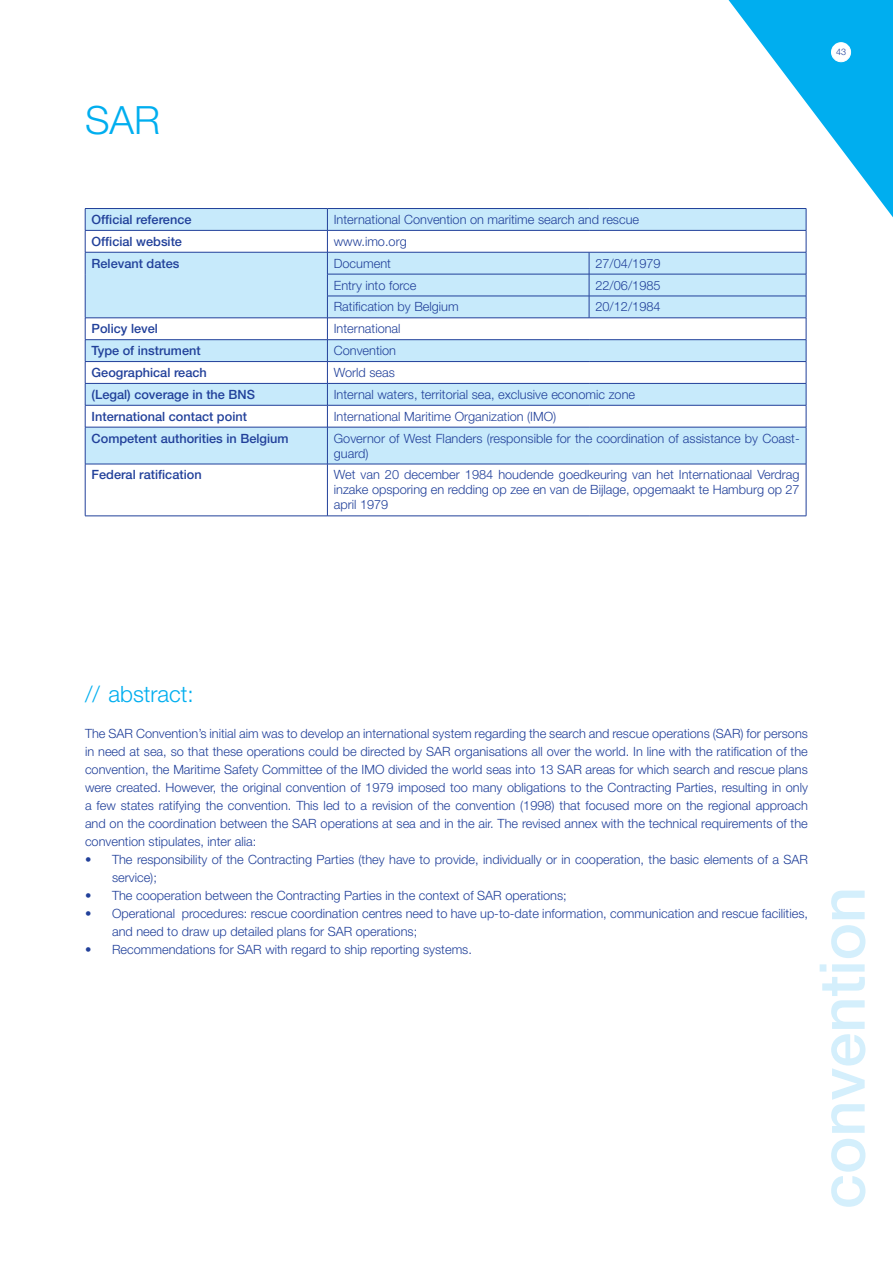
<style>
.page{position:relative;width:893px;height:1263px;background:#fff}
.page>*{position:absolute;margin:0;border:0;box-sizing:border-box;transform-origin:0 0}
.t1{font:500 63px "Helvetica Neue LT Pro";color:#d4effc}
.t2{font:300 39px "Helvetica Neue LT Pro";color:#00aeef}
.t3{font:300 22.5px "Helvetica Neue LT Pro";color:#00aeef}
.body_tabel{font:300 12.75px/18px "Helvetica Neue LT Pro";color:#21409a}
.t4{font:500 12.75px "Helvetica Neue LT Pro";color:#21409a}
.t5{font:300 9px "Helvetica Neue LT Pro";color:#21409a}
</style>
<div class="page">
<svg style="left:86px;top:209px;width:720px;height:255px;fill:#c7eafb"></svg>
<hr style="left:806px;top:427px;width:1px;height:37px;background:#21409a">
<hr style="left:806px;top:464px;width:1px;height:52px;background:#21409a">
<hr style="left:85px;top:208px;width:242px;height:1px;background:#21409a">
<hr style="left:327px;top:208px;width:262px;height:1px;background:#21409a">
<hr style="left:589px;top:208px;width:217px;height:1px;background:#21409a">
<hr style="left:85px;top:230px;width:242px;height:1px;background:#21409a">
<hr style="left:327px;top:230px;width:262px;height:1px;background:#21409a">
<hr style="left:589px;top:230px;width:217px;height:1px;background:#21409a">
<hr style="left:85px;top:252px;width:242px;height:1px;background:#21409a">
<hr style="left:327px;top:252px;width:262px;height:1px;background:#21409a">
<hr style="left:589px;top:252px;width:217px;height:1px;background:#21409a">
<svg style="left:589px;top:252px;width:1px;height:66px"></svg>
<hr style="left:327px;top:274px;width:262px;height:1px;background:#21409a">
<hr style="left:589px;top:274px;width:217px;height:1px;background:#21409a">
<hr style="left:327px;top:296px;width:262px;height:1px;background:#21409a">
<hr style="left:589px;top:296px;width:217px;height:1px;background:#21409a">
<hr style="left:85px;top:318px;width:242px;height:1px;background:#21409a">
<hr style="left:327px;top:318px;width:262px;height:1px;background:#21409a">
<hr style="left:589px;top:318px;width:217px;height:1px;background:#21409a">
<hr style="left:85px;top:339px;width:242px;height:1px;background:#21409a">
<hr style="left:327px;top:339px;width:262px;height:1px;background:#21409a">
<hr style="left:589px;top:339px;width:217px;height:1px;background:#21409a">
<hr style="left:85px;top:361px;width:242px;height:1px;background:#21409a">
<hr style="left:327px;top:361px;width:262px;height:1px;background:#21409a">
<hr style="left:589px;top:361px;width:217px;height:1px;background:#21409a">
<hr style="left:85px;top:383px;width:242px;height:1px;background:#21409a">
<hr style="left:327px;top:383px;width:262px;height:1px;background:#21409a">
<hr style="left:589px;top:383px;width:217px;height:1px;background:#21409a">
<svg style="left:85px;top:209px;width:1px;height:218px"></svg>
<hr style="left:85px;top:405px;width:242px;height:1px;background:#21409a">
<hr style="left:327px;top:405px;width:262px;height:1px;background:#21409a">
<hr style="left:589px;top:405px;width:217px;height:1px;background:#21409a">
<svg style="left:327px;top:209px;width:1px;height:218px"></svg>
<hr style="left:85px;top:427px;width:1px;height:37px;background:#21409a">
<hr style="left:85px;top:427px;width:242px;height:1px;background:#21409a">
<hr style="left:327px;top:427px;width:262px;height:1px;background:#21409a">
<hr style="left:589px;top:427px;width:217px;height:1px;background:#21409a">
<hr style="left:327px;top:427px;width:1px;height:37px;background:#21409a">
<hr style="left:85px;top:464px;width:1px;height:52px;background:#21409a">
<hr style="left:85px;top:464px;width:242px;height:1px;background:#21409a">
<hr style="left:327px;top:464px;width:262px;height:1px;background:#21409a">
<hr style="left:589px;top:464px;width:217px;height:1px;background:#21409a">
<hr style="left:327px;top:464px;width:1px;height:52px;background:#21409a">
<hr style="left:85px;top:516px;width:242px;height:1px;background:#21409a">
<hr style="left:327px;top:516px;width:262px;height:1px;background:#21409a">
<hr style="left:589px;top:516px;width:217px;height:1px;background:#21409a">
<svg style="left:728px;top:0;width:165px;height:427px"></svg>
<div style="left:831px;top:43px;width:19px;height:19px;background:#fff;border-radius:50%"></div>
<div style="left:831px;top:43px;width:20px;height:19px;border:1px solid #fff;border-radius:50%"></div>
<p class="t2" style="left:85px;top:96px;width:77px">SAR</p>
<p class="t4" style="left:92px;top:212px;width:101px">Official reference</p>
<p class="body_tabel" style="left:334px;top:210px;width:307px">International Convention on maritime search and rescue</p>
<p class="t4" style="left:92px;top:234px;width:92px">Official website</p>
<p class="body_tabel" style="left:334px;top:232px;width:74px">www.imo.org</p>
<p class="t4" style="left:92px;top:256px;width:89px">Relevant dates</p>
<p class="body_tabel" style="left:334px;top:254px;width:59px">Document</p>
<p class="body_tabel" style="left:595px;top:254px;width:67px">27/04/1979</p>
<p class="body_tabel" style="left:334px;top:276px;width:84px">Entry into force</p>
<p class="body_tabel" style="left:595px;top:276px;width:67px">22/06/1985</p>
<p class="body_tabel" style="left:334px;top:298px;width:126px">Ratification by Belgium</p>
<p class="body_tabel" style="left:595px;top:298px;width:67px">20/12/1984</p>
<p class="t4" style="left:92px;top:321px;width:68px">Policy level</p>
<p class="body_tabel" style="left:334px;top:319px;width:68px">International</p>
<p class="t4" style="left:92px;top:343px;width:111px">Type of instrument</p>
<p class="body_tabel" style="left:334px;top:341px;width:64px">Convention</p>
<p class="t4" style="left:92px;top:365px;width:117px">Geographical reach</p>
<p class="body_tabel" style="left:334px;top:363px;width:63px">World seas</p>
<p class="t4" style="left:92px;top:387px;width:165px">(Legal) coverage in the BNS</p>
<p class="body_tabel" style="left:334px;top:385px;width:303px">Internal waters, territorial sea, exclusive economic zone</p>
<p class="t4" style="left:92px;top:409px;width:157px">International contact point</p>
<p class="body_tabel" style="left:334px;top:407px;width:224px">International Maritime Organization (IMO)</p>
<p class="t4" style="left:92px;top:430px;width:198px">Competent authorities in Belgium</p>
<p class="body_tabel" style="left:334px;top:430px;width:467px;line-height:15px">Governor of West Flanders (responsible for the coordination of assistance by Coast&shy;guard)</p>
<p class="t4" style="left:92px;top:467px;width:112px">Federal ratification</p>
<p class="body_tabel" style="left:334px;top:467px;width:467px;line-height:15px;text-align:justify">Wet van 20 december 1984 houdende goedkeuring van het Internationaal Verdrag inzake opsporing en redding op zee en van de Bijlage, opgemaakt te Hamburg op 27 april 1979</p>
<p class="t5" style="left:836px;top:46px;width:12px">43</p>
<p class="t3" style="left:85px;top:680px;width:110px">// abstract:</p>
<p class="body_tabel" style="left:85px;top:724px;width:724px;text-align:justify">The SAR Convention’s initial aim was to develop an international system regarding the search and rescue operations (SAR) for persons in need at sea, so that these operations could be directed by SAR organisations all over the world. In line with the ratification of the convention, the Maritime Safety Committee of the IMO divided the world seas into 13 SAR areas for which search and rescue plans were created. However, the original convention of 1979 imposed too many obligations to the Contracting Parties, resulting in only a few states ratifying the convention. This led to a revision of the convention (1998) that focused more on the regional approach and on the coordination between the SAR operations at sea and in the air. The revised annex with the technical requirements of the convention stipulates, inter alia:</p>
<p class="body_tabel" style="left:112px;top:850px;width:697px;text-indent:-27px">• The responsibility of the Contracting Parties (they have to provide, individually or in cooperation, the basic elements of a SAR service);</p>
<p class="body_tabel" style="left:85px;top:886px;width:483px">• The cooperation between the Contracting Parties in the context of SAR operations;</p>
<p class="body_tabel" style="left:112px;top:904px;width:697px;text-indent:-27px">• Operational procedures: rescue coordination centres need to have up-to-date information, communication and rescue facilities, and need to draw up detailed plans for SAR operations;</p>
<p class="body_tabel" style="left:85px;top:940px;width:388px">• Recommendations for SAR with regard to ship reporting systems.</p>
<p class="t1" style="left:805px;top:1209px;width:324px;rotate:-90deg">convention</p>
</div>
